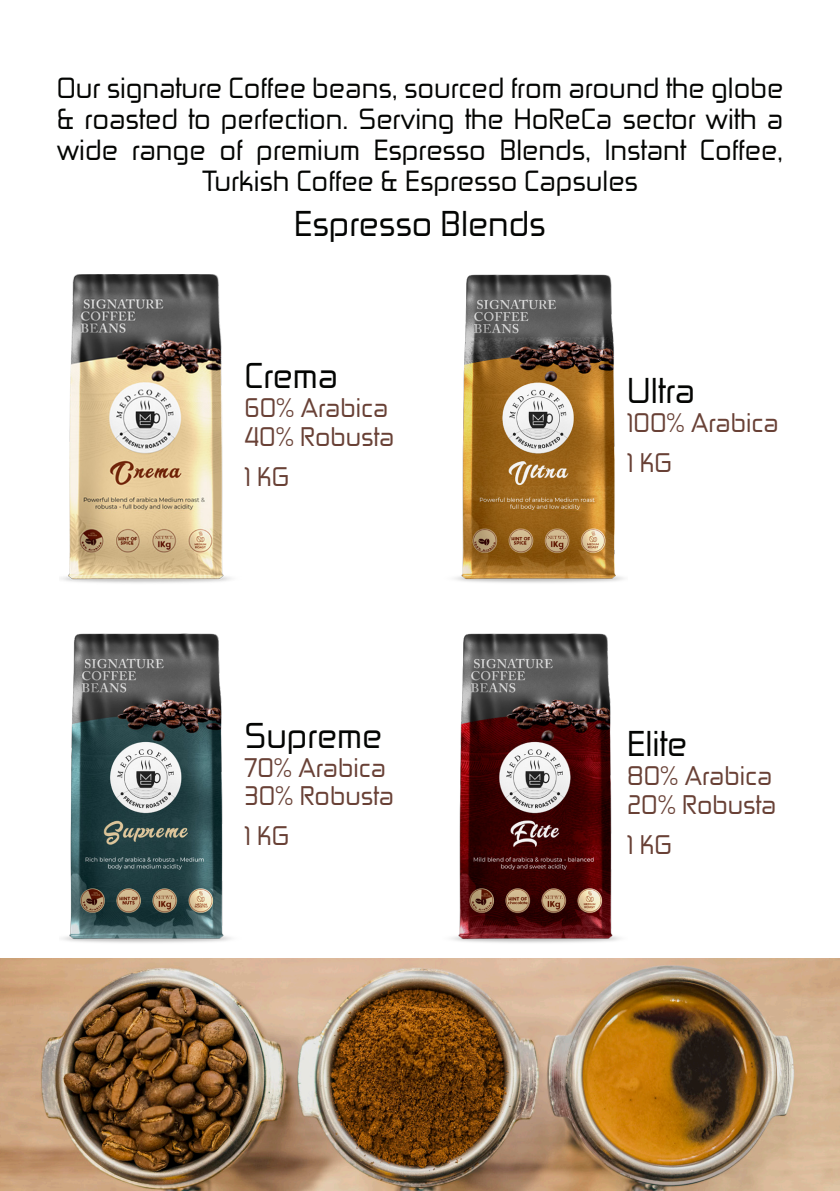
<style>
.page{position:relative;width:840px;height:1191px;background:#fff}
.page>*{position:absolute;margin:0;border:0;box-sizing:border-box;transform-origin:0 0}
.t1{font:32px "Zekton Free";color:#040503}
.t2{font:26px/31.2px "Zekton Free";color:#040503;text-align:center}
.t3{font:24px "Zekton Free";color:#694136}
</style>
<div class="page">
<img style="left:61px;top:274px;width:170px;height:309px">
<img style="left:451px;top:634px;width:169px;height:309px">
<img style="left:62px;top:634px;width:169px;height:309px">
<img style="left:454px;top:274px;width:170px;height:309px">
<img style="left:0;top:958px;width:839px;height:233px">
<p class="t2" style="left:57px;top:71px;width:727px">Our signature Coffee beans, sourced from around the globe &amp; roasted to perfection. Serving the HoReCa sector with a wide range of premium Espresso Blends, Instant Coffee, Turkish Coffee &amp; Espresso Capsules</p>
<p class="t1" style="left:294px;top:203px;width:253px">Espresso Blends</p>
<p class="t1" style="left:244px;top:355px;width:95px">Crema</p>
<p class="t3" style="left:244px;top:392px;width:145px">60% Arabica</p>
<p class="t3" style="left:244px;top:421px;width:151px">40% Robusta</p>
<p class="t3" style="left:244px;top:461px;width:46px">1 KG</p>
<p class="t1" style="left:244px;top:714px;width:139px">Supreme</p>
<p class="t3" style="left:244px;top:751px;width:143px">70% Arabica</p>
<p class="t3" style="left:244px;top:780px;width:151px">30% Robusta</p>
<p class="t3" style="left:244px;top:820px;width:46px">1 KG</p>
<p class="t1" style="left:627px;top:369px;width:69px">Ultra</p>
<p class="t3" style="left:627px;top:406px;width:153px">100% Arabica</p>
<p class="t3" style="left:627px;top:446px;width:46px">1 KG</p>
<p class="t1" style="left:627px;top:722px;width:61px">Elite</p>
<p class="t3" style="left:627px;top:760px;width:146px">80% Arabica</p>
<p class="t3" style="left:627px;top:788px;width:151px">20% Robusta</p>
<p class="t3" style="left:627px;top:828px;width:46px">1 KG</p>
</div>
